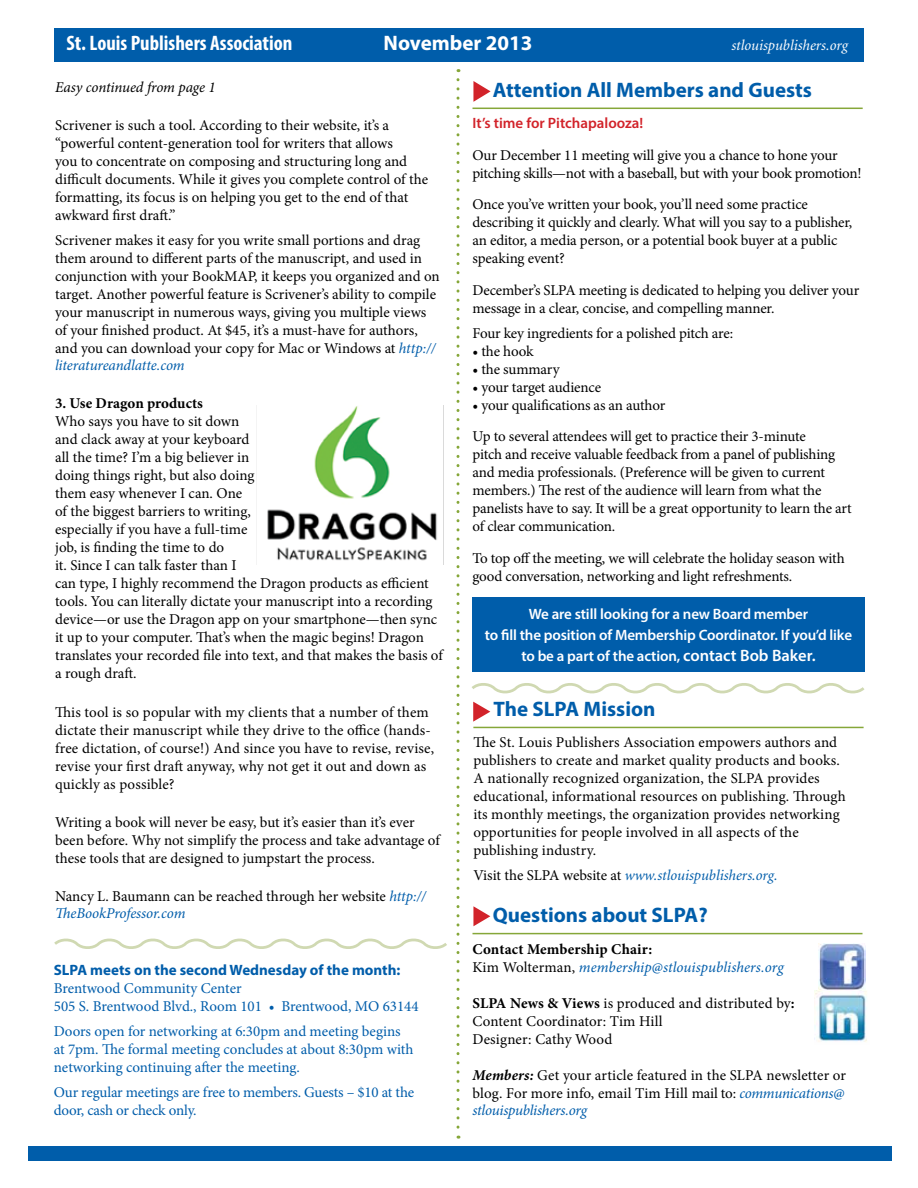
<style>
.page{position:relative;width:918px;height:1188px;background:#fff}
.page>*{position:absolute;margin:0;border:0;box-sizing:border-box;transform-origin:0 0}
.t1{font:700 21px "Myriad Pro";color:#005daa}
.t2{font:700 condensed 21px "Myriad Pro";color:#fff}
.t3{font:700 21px "Myriad Pro";color:#fff}
.t4{font:15px/18px "Minion Pro";letter-spacing:-.005em;color:#000}
.t5{font:15px/18px "Minion Pro";letter-spacing:-.005em;color:#005daa}
.t6{font:600 15px/21px "Myriad Pro";letter-spacing:-.01em;color:#fff;text-align:center}
.t7{font:italic 15px/18px "Minion Pro";color:#005daa}
.t8{font:italic 15px "Minion";color:#005daa}
.t9{font:700 15px "Myriad Pro";color:#005daa}
.t10{font:600 15px "Myriad Pro";color:#d2232a}
.t11{font:italic 15px "Minion Pro";letter-spacing:-.01em;color:#000}
.t12{font:italic 15px "Minion";color:#fff}
.t13{font:700 15px "Minion Pro";color:#000}
.s1{font-style:italic;color:#005daa}
.s2{font-size:16.5px}
.s3{font-family:"Minion Pro";font-style:normal;color:#000}
.s4{font-weight:700;font-style:normal;color:#000}
.s5{font-style:normal;color:#000}
.s6{font-weight:700}
.s7{font-weight:700;font-style:italic}
</style>
<div class="page">
<div style="left:54px;top:28px;width:810px;height:34px;background:#005daa"></div>
<div style="left:28px;top:1146px;width:864px;height:15px;background:#005daa"></div>
<svg style="left:457px;top:80px;width:3px;height:1059px"></svg>
<svg style="left:473px;top:81px;width:18px;height:21px"></svg>
<hr style="left:472px;top:933px;width:390px;height:1px;background:#86a739">
<svg style="left:473px;top:906px;width:17px;height:20px"></svg>
<img style="left:815px;top:991px;width:52px;height:51px">
<img style="left:818px;top:944px;width:47px;height:47px">
<hr style="left:473px;top:727px;width:391px;height:1px;background:#86a739">
<svg style="left:471px;top:683px;width:394px;height:39px"></svg>
<svg style="left:54px;top:938px;width:393px;height:11px"></svg>
<img style="left:256px;top:405px;width:188px;height:160px">
<hr style="left:472px;top:108px;width:391px;height:1px;background:#86a739">
<div style="left:472px;top:597px;width:393px;height:75px;background:#005daa"></div>
<h1 class="t2" style="left:67px;top:30px;width:227px">St. Louis Publishers Association</h1>
<h1 class="t3" style="left:384px;top:29px;width:150px">November 2013</h1>
<p class="t12" style="left:731px;top:38px;width:118px">stlouispublishers.org</p>
<p class="t11" style="left:55px;top:77px;width:162px">Easy continued from page 1</p>
<p class="t4" style="left:55px;top:116px;width:374px">Scrivener is such a tool. According to their website, it’s a “powerful content-generation tool for writers that allows<br>you to concentrate on composing and structuring long and difficult documents. While it gives you complete control of the formatting, its focus is on helping you get to the end of that awkward first draft.”</p>
<p class="t4" style="left:55px;top:231px;width:386px">Scrivener makes it easy for you write small portions and drag them around to different parts of the manuscript, and used in conjunction with your BookMAP, it keeps you organized and on target. Another powerful feature is Scrivener’s ability to compile your manuscript in numerous ways, giving you multiple views of your finished product. At $45, it’s a must-have for authors, and you can download your copy for Mac or Windows at <span class="s1">http:// literatureandlatte.com</span></p>
<p class="t13" style="left:55px;top:393px;width:149px">3. Use Dragon products</p>
<p class="t4" style="left:55px;top:413px;width:389px">Who says you have to sit down<br>and clack away at your keyboard<br>all the time? I’m a big believer in<br>doing things right, but also doing<br>them easy whenever I can. One<br>of the biggest barriers to writing,<br>especially if you have a full-time<br>job, is finding the time to do<br>it. Since I can talk faster than I<br>can type, I highly recommend the Dragon products as efficient tools. You can literally dictate your manuscript into a recording device—or use the Dragon app on your smartphone—then sync it up to your computer. That’s when the magic begins! Dragon translates your recorded file into text, and that makes the basis of a rough draft.</p>
<p class="t4" style="left:55px;top:703px;width:380px">This tool is so popular with my clients that a number of them dictate their manuscript while they drive to the office (hands&shy;free dictation, of course!) And since you have to revise, revise, revise your first draft anyway, why not get it out and down as quickly as possible?</p>
<p class="t4" style="left:55px;top:813px;width:386px">Writing a book will never be easy, but it’s easier than it’s ever been before. Why not simplify the process and take advantage of these tools that are designed to jumpstart the process.</p>
<p class="t4" style="left:55px;top:888px;width:373px;line-height:17.2px">Nancy L. Baumann can be reached through her website <span class="s1">http://<br>TheBookProfessor.com</span></p>
<p class="t9" style="left:54px;top:960px;width:348px">SLPA meets on the second Wednesday of the month:</p>
<p class="t5" style="left:54px;top:980px;width:366px">Brentwood Community Center<br>505 S. Brentwood Blvd., Room 101 • Brentwood, MO 63144</p>
<p class="t5" style="left:54px;top:1022px;width:361px">Doors open for networking at 6:30pm and meeting begins at 7pm. The formal meeting concludes at about 8:30pm with networking continuing after the meeting.</p>
<p class="t5" style="left:54px;top:1083px;width:362px">Our regular meetings are free to members. Guests – $10 at the door, cash or check only.</p>
<h1 class="t1" style="left:493px;top:76px;width:321px">Attention All Members and Guests</h1>
<p class="t10" style="left:472px;top:114px;width:172px">It’s time for Pitchapalooza!</p>
<p class="t4" style="left:472px;top:146px;width:391px">Our December 11 meeting will give you a chance to hone your pitching skills—not with a baseball, but with your book promotion!</p>
<p class="t4" style="left:472px;top:196px;width:381px">Once you’ve written your book, you’ll need some practice describing it quickly and clearly. What will you say to a publisher, an editor, a media person, or a potential book buyer at a public speaking event?</p>
<p class="t4" style="left:472px;top:281px;width:388px">December’s SLPA meeting is dedicated to helping you deliver your message in a clear, concise, and compelling manner.</p>
<p class="t4" style="left:472px;top:324px;width:262px">Four key ingredients for a polished pitch are:</p>
<p class="t4" style="left:472px;top:342px;width:63px">• the hook</p>
<p class="t4" style="left:472px;top:360px;width:89px">• the summary</p>
<p class="t4" style="left:472px;top:378px;width:130px">• your target audience</p>
<p class="t4" style="left:472px;top:389px;width:335px;line-height:31.5px">• your qualifications as an author<br>Up to several attendees will get to practice their 3-minute</p>
<p class="t4" style="left:472px;top:445px;width:381px">pitch and receive valuable feedback from a panel of publishing and media professionals. (Preference will be given to current members.) The rest of the audience will learn from what the panelists have to say. It will be a great opportunity to learn the art of clear communication.</p>
<p class="t4" style="left:472px;top:549px;width:374px">To top off the meeting, we will celebrate the holiday season with good conversation, networking and light refreshments.</p>
<p class="t6" style="left:485px;top:603px;width:369px">We are still looking for a new Board member<br>to fill the position of Membership Coordinator. If you’d like to be a part of the action, <span class="s2">contact Bob Baker.</span></p>
<h1 class="t1" style="left:494px;top:695px;width:163px">The SLPA Mission</h1>
<p class="t4" style="left:473px;top:734px;width:374px">The St. Louis Publishers Association empowers authors and publishers to create and market quality products and books.<br>A nationally recognized organization, the SLPA provides educational, informational resources on publishing. Through its monthly meetings, the organization provides networking opportunities for people involved in all aspects of the publishing industry.</p>
<p class="t8" style="left:473px;top:868px;width:306px"><span class="s3">Visit the SLPA website at</span> www.stlouispublishers.org.</p>
<h1 class="t1" style="left:493px;top:901px;width:216px">Questions about SLPA?</h1>
<p class="t7" style="left:472px;top:940px;width:313px"><span class="s4">Contact Membership Chair:<br></span><span class="s5">Kim Wolterman,</span> membership@stlouispublishers.org</p>
<p class="t4" style="left:472px;top:994px;width:324px"><span class="s6">SLPA News &amp; Views</span> is produced and distributed by<span class="s6">:<br></span>Content Coordinator: Tim Hill<br>Designer: Cathy Wood</p>
<p class="t4" style="left:472px;top:1066px;width:375px;line-height:17.5px;text-align:justify"><span class="s7">Members:</span> Get your article featured in the SLPA newsletter or blog. For more info, email Tim Hill mail to: <span class="s1">communications@ stlouispublishers.org</span></p>
</div>
